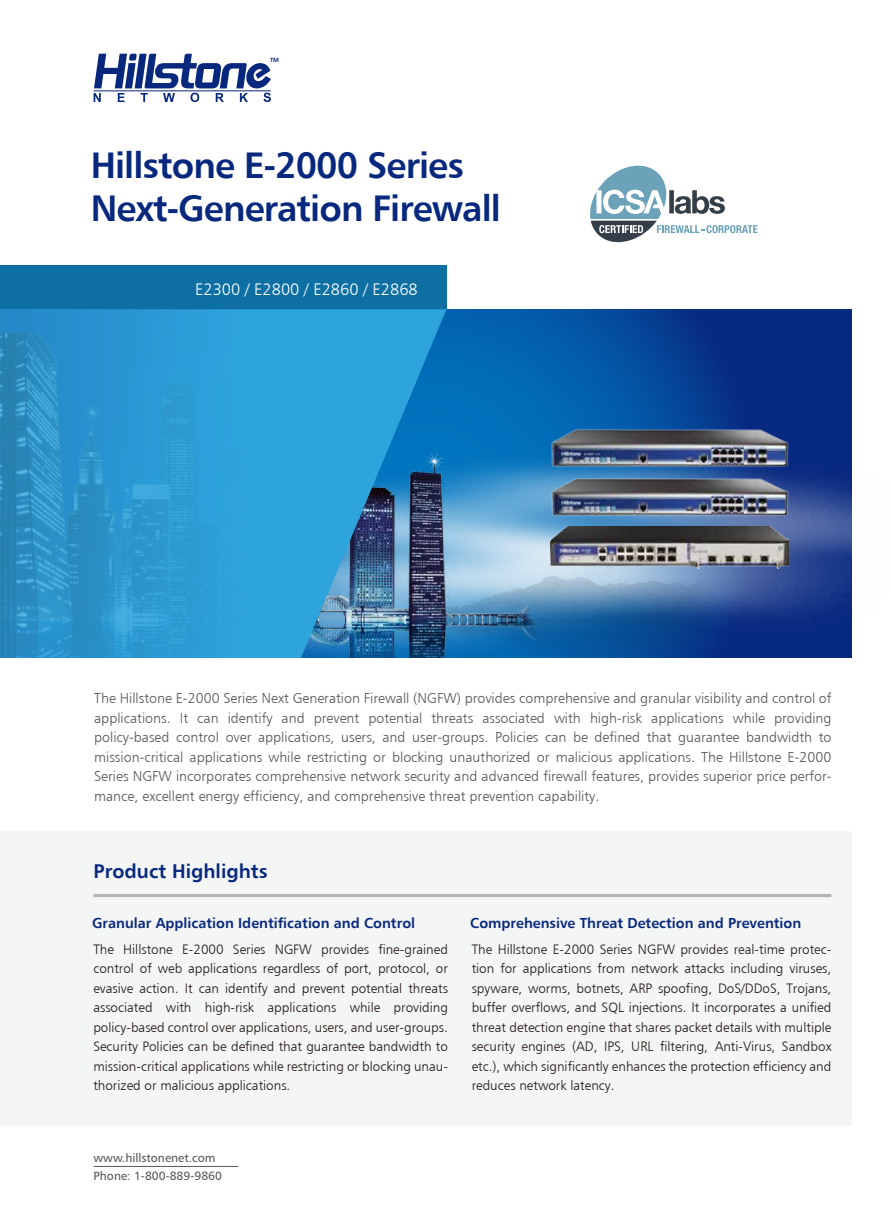
<style>
.page{position:relative;width:893px;height:1212px;background:#fff}
.page>*{position:absolute;margin:0;border:0;box-sizing:border-box;transform-origin:0 0}
.t1{font:36.3px/43.5px "Humanist 777 BT Bold B";letter-spacing:-.025em;color:#08287e}
.t2{font:19.5px "Humanist 777 BT Bold B";color:#08287e}
.t3{font:16.5px "Humanist 777 BT Light B";color:#fff}
.t4{font:14.25px/19.5px "Humanist 777 BT Light B";color:#595757;text-align:justify}
.t5{font:14.25px "Humanist 777 BT Bold B";color:#08287e}
.t6{font:13.5px/19.5px "Humanist 777 BT Light B";color:#221815;text-align:justify}
.t7{font:12px/18px "Humanist 777 BT Roman B";color:#595757}
.t8{font:6px "Humanist 777 BT Bold B";color:#08287e}
</style>
<div class="page">
<svg style="left:446px;top:309px;width:406px;height:25px;background:#054194"></svg>
<img style="left:446px;top:334px;width:406px;height:324px">
<div style="left:0;top:265px;width:446px;height:44px;background:#0e6fa3"></div>
<svg style="left:0;top:309px;width:446px;height:349px;background:#2d93c9"></svg>
<hr style="left:94px;top:1166px;width:144px;height:1px;background:#595757">
<div style="left:0;top:831px;width:852px;height:294px;background:#f4f5f5"></div>
<hr style="left:94px;top:894px;width:737px;height:3px;background:#b2b3b3">
<svg style="left:94px;top:54px;width:177px;height:48px"></svg>
<hr style="left:94px;top:90px;width:177px;height:1px;background:#08287e">
<svg style="left:590px;top:165px;width:168px;height:78px"></svg>
<img style="left:546px;top:480px;width:248px;height:49px">
<img style="left:546px;top:408px;width:248px;height:72px">
<img style="left:551px;top:526px;width:238px;height:42px">
<p class="t8" style="left:270px;top:56px;width:10px">TM</p>
<h1 class="t1" style="left:91px;top:142px;width:412px">Hillstone E-2000 Series<br>Next-Generation Firewall</h1>
<p class="t3" style="left:195px;top:280px;width:224px">E2300 / E2800 / E2860 / E2868</p>
<p class="t4" style="left:94px;top:688px;width:739px">The Hillstone E-2000 Series Next Generation Firewall (NGFW) provides comprehensive and granular visibility and control of applications. It can identify and prevent potential threats associated with high-risk applications while providing policy-based control over applications, users, and user-groups. Policies can be defined that guarantee bandwidth to mission-critical applications while restricting or blocking unauthorized or malicious applications. The Hillstone E-2000<br>Series NGFW incorporates comprehensive network security and advanced firewall features, provides superior price perfor&shy;mance, excellent energy efficiency, and comprehensive threat prevention capability.</p>
<h2 class="t2" style="left:94px;top:859px;width:176px">Product Highlights</h2>
<p class="t5" style="left:92px;top:914px;width:325px">Granular Application Identification and Control</p>
<p class="t5" style="left:470px;top:914px;width:333px">Comprehensive Threat Detection and Prevention</p>
<p class="t6" style="left:93px;top:939px;width:356px">The Hillstone E-2000 Series NGFW provides fine-grained control of web applications regardless of port, protocol, or evasive action. It can identify and prevent potential threats associated with high-risk applications while providing policy-based control over applications, users, and user-groups.<br>Security Policies can be defined that guarantee bandwidth to mission-critical applications while restricting or blocking unau&shy;thorized or malicious applications.</p>
<p class="t6" style="left:472px;top:939px;width:361px">The Hillstone E-2000 Series NGFW provides real-time protec&shy;tion for applications from network attacks including viruses, spyware, worms, botnets, ARP spoofing, DoS/DDoS, Trojans, buffer overflows, and SQL injections. It incorporates a unified threat detection engine that shares packet details with multiple security engines (AD, IPS, URL filtering, Anti-Virus, Sandbox etc.), which significantly enhances the protection efficiency and reduces network latency.</p>
<p class="t7" style="left:94px;top:1148px;width:130px">www.hillstonenet.com<br>Phone: 1-800-889-9860</p>
</div>
